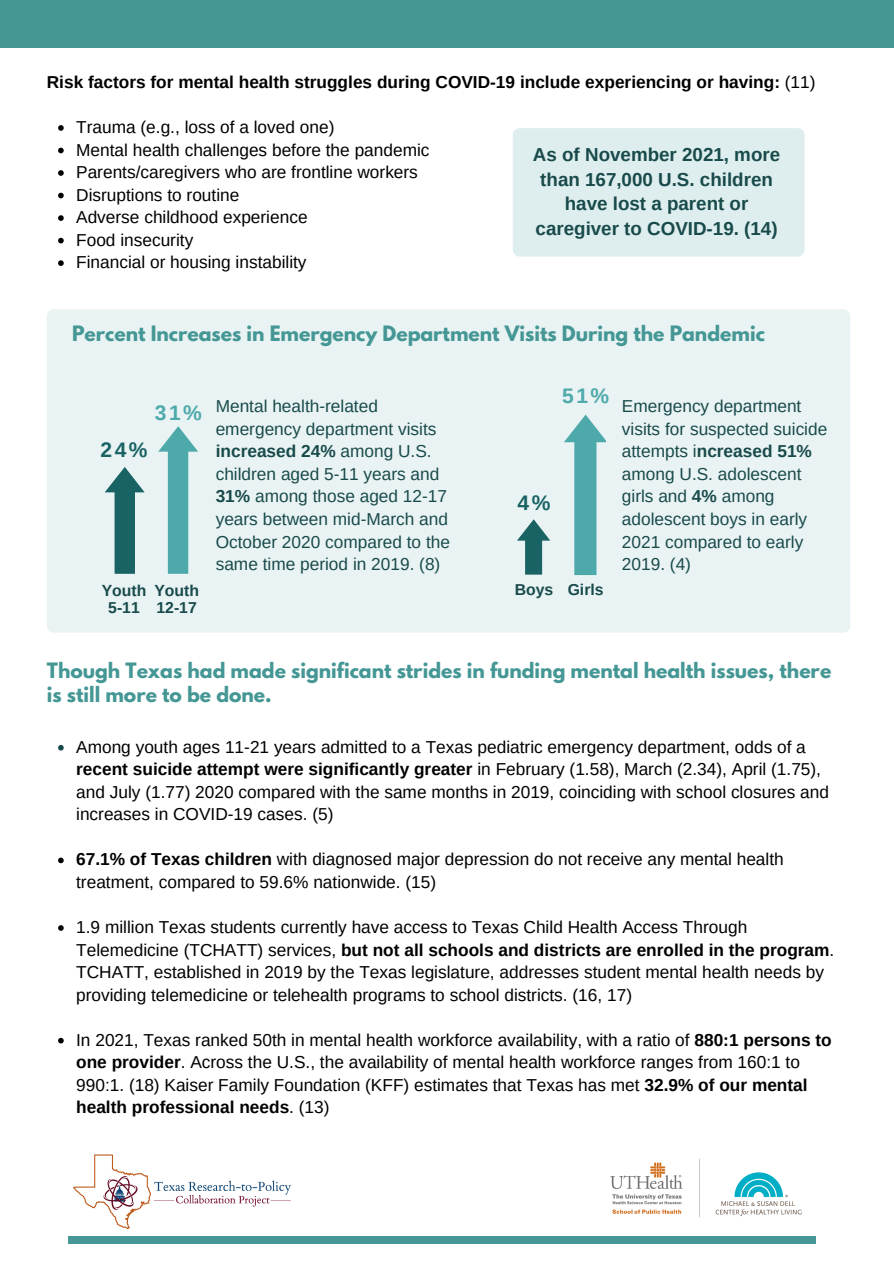
<style>
.page{position:relative;width:894px;height:1264px;background:#fff}
.page>*{position:absolute;margin:0;border:0;box-sizing:border-box;transform-origin:0 0}
.t1{font:700 21px "Arimo";color:#4ea9ab}
.t2{font:700 21px "Arimo";color:#196365}
.t3{font:700 18.75px/24.8px "League Spartan";color:#449795}
.t4{font:700 18.75px/24.8px "Arimo";color:#194a4b;text-align:center}
.t5{font:17.25px/22.5px "Arimo";color:#000}
.t6{font:17.25px/22.5px "Arimo";color:#194a4b}
.t7{font:700 17.25px "Arimo";color:#000}
.t8{font:700 15.75px/17px "Arimo";color:#194a4b;text-align:center}
.s1{font-weight:400}
.s2{font-weight:700}
</style>
<div class="page">
<div style="left:69px;top:1236px;width:746px;height:7px;background:#449795"></div>
<img style="left:610px;top:1158px;width:192px;height:60px">
<img style="left:73px;top:1154px;width:219px;height:75px">
<div style="left:0;top:0;width:893px;height:48px;background:#449795"></div>
<div style="left:47px;top:309px;width:803px;height:323px;background:#e9f3f3;border-radius:7px"></div>
<svg style="left:58px;top:125px;width:6px;height:6px"></svg>
<svg style="left:58px;top:148px;width:6px;height:5px"></svg>
<svg style="left:58px;top:170px;width:6px;height:6px"></svg>
<svg style="left:58px;top:193px;width:6px;height:5px"></svg>
<svg style="left:58px;top:215px;width:6px;height:6px"></svg>
<svg style="left:58px;top:238px;width:6px;height:5px"></svg>
<svg style="left:58px;top:260px;width:6px;height:6px"></svg>
<div style="left:512px;top:128px;width:292px;height:128px;background:#deeeee;border-radius:7px"></div>
<svg style="left:104px;top:426px;width:94px;height:148px"></svg>
<svg style="left:517px;top:414px;width:88px;height:162px"></svg>
<svg style="left:58px;top:745px;width:6px;height:5px"></svg>
<svg style="left:58px;top:857px;width:6px;height:6px"></svg>
<svg style="left:58px;top:925px;width:6px;height:5px"></svg>
<svg style="left:58px;top:1037px;width:6px;height:6px"></svg>
<p class="t7" style="left:47px;top:72px;width:770px">Risk factors for mental health struggles during COVID-19 include experiencing or having: <span class="s1">(11)</span></p>
<p class="t5" style="left:76px;top:116px;width:260px">Trauma (e.g., loss of a loved one)</p>
<p class="t5" style="left:76px;top:138px;width:355px">Mental health challenges before the pandemic</p>
<p class="t5" style="left:76px;top:161px;width:343px">Parents/caregivers who are frontline workers</p>
<p class="t5" style="left:76px;top:183px;width:165px">Disruptions to routine</p>
<p class="t5" style="left:76px;top:206px;width:233px">Adverse childhood experience</p>
<p class="t5" style="left:76px;top:228px;width:119px">Food insecurity</p>
<p class="t5" style="left:76px;top:251px;width:232px">Financial or housing instability</p>
<p class="t4" style="left:533px;top:142px;width:249px">As of November 2021, more than 167,000 U.S. children have lost a parent or caregiver to COVID-19. (14)</p>
<p class="t3" style="left:72px;top:323px;width:694px">Percent Increases in Emergency Department Visits During the Pandemic</p>
<p class="t2" style="left:100px;top:438px;width:49px">24%</p>
<p class="t1" style="left:562px;top:384px;width:49px">51%</p>
<p class="t1" style="left:155px;top:401px;width:49px">31%</p>
<p class="t6" style="left:621px;top:395px;width:207px">Emergency department visits for suspected suicide attempts i<span class="s2">ncreased 51% </span>among U.S. adolescent girls and <span class="s2">4%</span> among adolescent boys in early<br>2021 compared to early<br>2019. (4)</p>
<p class="t6" style="left:216px;top:395px;width:236px">Mental health-related emergency department visits <span class="s2">increased 24%</span> among U.S. children aged 5-11 years and<br><span class="s2">31%</span> among those aged 12-17 years between mid-March and<br>October 2020 compared to the same time period in 2019. (8)</p>
<p class="t2" style="left:517px;top:491px;width:34px">4%</p>
<p class="t8" style="left:102px;top:581px;width:46px">Youth<br>5-11</p>
<p class="t8" style="left:154px;top:581px;width:46px;text-align:left">Youth<br>12-17</p>
<p class="t8" style="left:514px;top:581px;width:40px">Boys</p>
<p class="t8" style="left:567px;top:581px;width:37px">Girls</p>
<p class="t3" style="left:47px;top:660px;width:785px">Though Texas had made significant strides in funding mental health issues, there is still more to be done.</p>
<p class="t5" style="left:76px;top:735px;width:754px">Among youth ages 11-21 years admitted to a Texas pediatric emergency department, odds of a <span class="s2">recent suicide attempt were significantly greater</span> in February (1.58), March (2.34), April (1.75), and July (1.77) 2020 compared with the same months in 2019, coinciding with school closures and increases in COVID-19 cases. (5)</p>
<p class="t5" style="left:76px;top:848px;width:709px"><span class="s2">67.1% of Texas children</span> with diagnosed major depression do not receive any mental health treatment, compared to 59.6% nationwide. (15)</p>
<p class="t5" style="left:76px;top:915px;width:759px">1.9 million Texas students currently have access to Texas Child Health Access Through Telemedicine (TCHATT) services, <span class="s2">but not all schools and districts are enrolled in the program</span>.<br>TCHATT, established in 2019 by the Texas legislature, addresses student mental health needs by providing telemedicine or telehealth programs to school districts. (16, 17)</p>
<p class="t5" style="left:76px;top:1028px;width:756px">In 2021, Texas ranked 50th in mental health workforce availability, with a ratio of <span class="s2">880:1 persons to one provider</span>. Across the U.S., the availability of mental health workforce ranges from 160:1 to 990:1. (18) Kaiser Family Foundation (KFF) estimates that Texas has met <span class="s2">32.9% of our mental health professional needs</span>. (13)</p>
</div>
